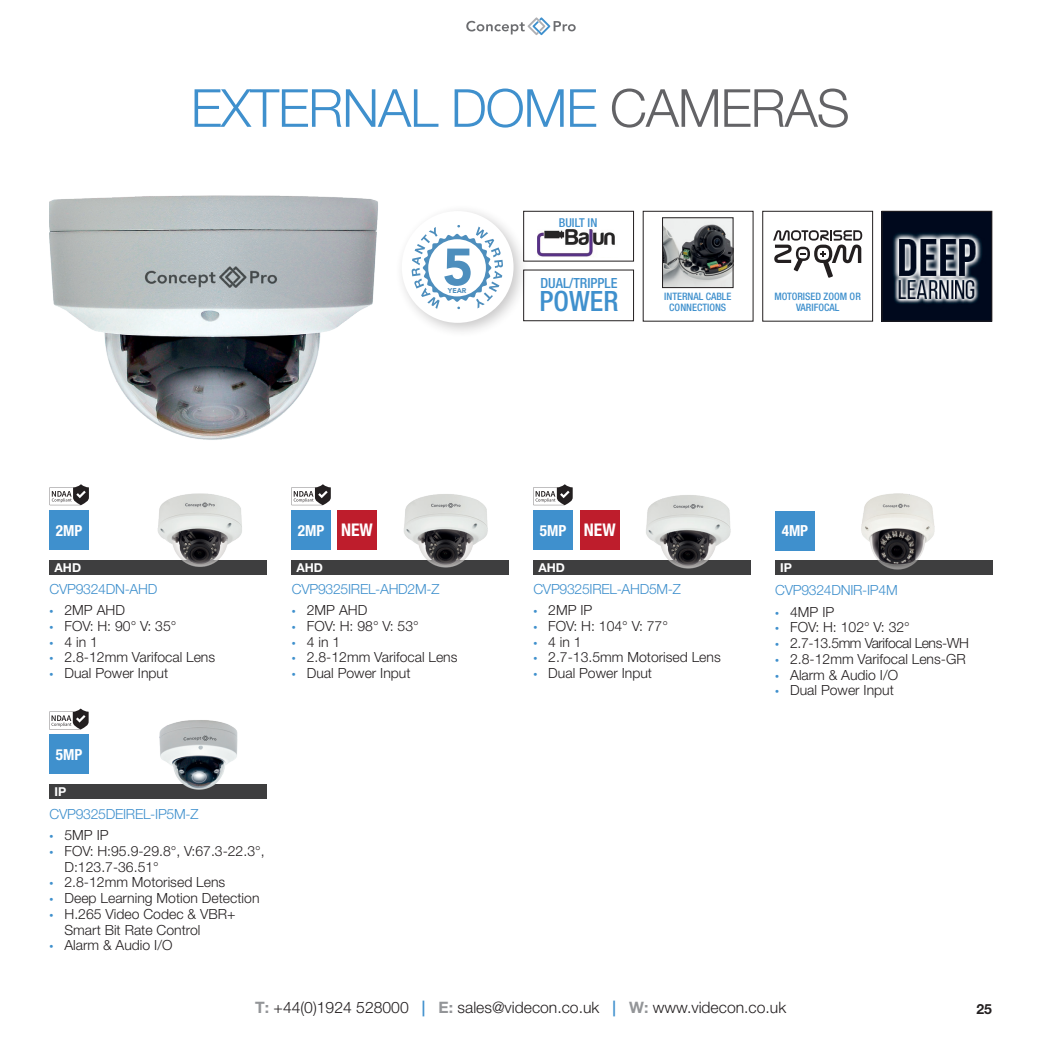
<style>
.page{position:relative;width:1042px;height:1042px;background:#fff}
.page>*{position:absolute;margin:0;border:0;box-sizing:border-box;transform-origin:0 0}
._03-Sub_Heading{font:300 52.5px "Helvetica Neue LT Pro";letter-spacing:-.02em;color:#3f90cd}
.t1{font:900 51.8px "Avenir";color:#4d8ebd}
.t2{font:500 condensed 28px "Helvetica Neue LT Pro";color:#3f90cd}
.t3{font:700 condensed 17.5px "Helvetica Neue LT Pro";color:#fff}
.t4{font:300 15.75px "Helvetica Neue LT Pro";color:#231f20}
.t5{font:700 condensed 15.22px "Helvetica Neue LT Pro";color:#fff}
.t6{font:300 14px/15.8px "Helvetica Neue LT Pro";color:#231f20}
.Body_text{font:300 14px "Helvetica Neue LT Pro";letter-spacing:-.02em;color:#3f90cd}
.t7{font:300 14px "Helvetica Neue LT Pro";letter-spacing:-.03em;color:#231f20}
.t8{font:500 condensed 14px "Helvetica Neue LT Pro";color:#3f90cd}
.t9{font:700 14px "Helvetica Neue LT Pro";color:#231f20}
.Body_text-2{font:700 12.25px "Helvetica Neue LT Pro";color:#fff}
.t10{font:500 condensed 12.25px "Helvetica Neue LT Pro";color:#3f90cd}
.t11{font:500 condensed 10.33px/10.5px "Helvetica Neue LT Pro";color:#3f90cd;text-align:center}
.t12{font:900 7px "Avenir";color:#4d8ebd}
.s1{color:#636366}
.s2{font-family:"Myriad Pro";font-weight:400;color:#3f90cd}
.s3{font-weight:700;color:#939598}
.s4{font-weight:500;color:#3f90cd}
</style>
<div class="page">
<div style="left:775px;top:560px;width:217px;height:15px;background:#3e3e3f"></div>
<div style="left:50px;top:784px;width:217px;height:15px;background:#3e3e3f"></div>
<div style="left:50px;top:560px;width:217px;height:15px;background:#3e3e3f"></div>
<div style="left:291px;top:560px;width:217px;height:15px;background:#3e3e3f"></div>
<div style="left:533px;top:560px;width:217px;height:15px;background:#3e3e3f"></div>
<img style="left:157px;top:493px;width:85px;height:74px">
<img style="left:861px;top:493px;width:74px;height:77px">
<img style="left:49px;top:195px;width:329px;height:245px">
<div style="left:50px;top:510px;width:39px;height:40px;background:#3f90cd"></div>
<div style="left:291px;top:510px;width:40px;height:40px;background:#3f90cd"></div>
<div style="left:533px;top:510px;width:40px;height:40px;background:#3f90cd"></div>
<div style="left:775px;top:511px;width:39px;height:39px;background:#3f90cd"></div>
<div style="left:50px;top:734px;width:39px;height:40px;background:#3f90cd"></div>
<div style="left:762px;top:211px;width:111px;height:110px;border:1px solid #231f20"></div>
<svg style="left:773px;top:230px;width:89px;height:48px"></svg>
<img style="left:159px;top:720px;width:79px;height:70px">
<img style="left:664px;top:220px;width:67px;height:66px">
<div style="left:662px;top:218px;width:71px;height:70px;border:1px solid #231f20"></div>
<img style="left:884px;top:213px;width:106px;height:106px">
<div style="left:882px;top:211px;width:110px;height:110px;border:1px solid #231f20"></div>
<img style="left:404px;top:494px;width:84px;height:74px">
<img style="left:646px;top:495px;width:85px;height:74px">
<div style="left:337px;top:510px;width:40px;height:40px;background:#be1d2c"></div>
<div style="left:580px;top:510px;width:39px;height:40px;background:#be1d2c"></div>
<svg style="left:291px;top:484px;width:40px;height:21px"></svg>
<svg style="left:533px;top:484px;width:40px;height:21px"></svg>
<svg style="left:49px;top:708px;width:40px;height:21px"></svg>
<div style="left:523px;top:211px;width:111px;height:50px;border:1px solid #231f20"></div>
<div style="left:523px;top:270px;width:111px;height:51px;border:1px solid #231f20"></div>
<img style="left:537px;top:229px;width:78px;height:28px">
<div style="left:394px;top:203px;width:135px;height:136px;background:#231f20;opacity:.25"></div>
<div style="left:402px;top:211px;width:111px;height:112px;background:#fff;border-radius:50%"></div>
<svg style="left:412px;top:225px;width:91px;height:84px"></svg>
<svg style="left:50px;top:484px;width:39px;height:21px"></svg>
<svg style="left:466px;top:17px;width:110px;height:18px"></svg>
<p class="_03-Sub_Heading" style="left:191px;top:76px;width:660px">EXTERNAL DOME <span class="s1">CAMERAS</span></p>
<p class="t1" style="left:443px;top:223px;width:32px">5</p>
<p class="t12" style="left:448px;top:284px;width:20px">YEAR</p>
<p class="t10" style="left:559px;top:216px;width:40px">BUILT IN</p>
<p class="t8" style="left:540px;top:275px;width:78px">DUAL/TRIPPLE</p>
<p class="t2" style="left:539px;top:284px;width:80px">POWER</p>
<p class="t11" style="left:664px;top:291px;width:69px">INTERNAL CABLE<br>CONNECTIONS</p>
<p class="t11" style="left:774px;top:291px;width:88px">MOTORISED ZOOM OR<br>VARIFOCAL</p>
<p class="t3" style="left:341px;top:519px;width:33px">NEW</p>
<p class="t3" style="left:584px;top:519px;width:33px">NEW</p>
<p class="t5" style="left:56px;top:521px;width:28px">2MP</p>
<p class="t5" style="left:298px;top:521px;width:28px">2MP</p>
<p class="t5" style="left:540px;top:521px;width:28px">5MP</p>
<p class="t5" style="left:781px;top:521px;width:28px">4MP</p>
<p class="Body_text-2" style="left:55px;top:560px;width:28px">AHD</p>
<p class="Body_text-2" style="left:296px;top:560px;width:28px">AHD</p>
<p class="Body_text-2" style="left:538px;top:560px;width:28px">AHD</p>
<p class="Body_text-2" style="left:780px;top:560px;width:13px">IP</p>
<p class="Body_text" style="left:50px;top:581px;width:109px">CVP9324DN-AHD</p>
<p class="Body_text" style="left:292px;top:581px;width:149px">CVP9325IREL-AHD2M-Z</p>
<p class="Body_text" style="left:775px;top:582px;width:124px">CVP9324DNIR-IP4M</p>
<p class="Body_text" style="left:533px;top:581px;width:149px">CVP9325IREL-AHD5M-Z</p>
<p class="t6" style="left:50px;top:602px;width:77px"><span class="s2">•</span> 2MP AHD</p>
<p class="t6" style="left:50px;top:617px;width:128px"><span class="s2">•</span> FOV: H: 90° V: 35°</p>
<p class="t6" style="left:50px;top:633px;width:50px"><span class="s2">•</span> 4 in 1</p>
<p class="t6" style="left:50px;top:649px;width:167px"><span class="s2">•</span> 2.8-12mm Varifocal Lens</p>
<p class="t6" style="left:50px;top:665px;width:120px"><span class="s2">•</span> Dual Power Input</p>
<p class="t5" style="left:56px;top:745px;width:28px">5MP</p>
<p class="Body_text-2" style="left:55px;top:784px;width:13px">IP</p>
<p class="Body_text" style="left:50px;top:805px;width:150px">CVP9325DEIREL-IP5M-Z</p>
<p class="t6" style="left:50px;top:827px;width:60px"><span class="s2">•</span> 5MP IP</p>
<p class="t6" style="left:64px;top:843px;width:202px;text-indent:-15px"><span class="s2">•</span> FOV: H:95.9-29.8°, V:67.3-22.3°,<br>D:123.7-36.51°</p>
<p class="t6" style="left:50px;top:874px;width:177px"><span class="s2">•</span> 2.8-12mm Motorised Lens</p>
<p class="t6" style="left:50px;top:890px;width:211px"><span class="s2">•</span> Deep Learning Motion Detection</p>
<p class="t6" style="left:64px;top:906px;width:172px;text-indent:-15px"><span class="s2">•</span> H.265 Video Codec &amp; VBR+<br>Smart Bit Rate Control</p>
<p class="t6" style="left:50px;top:937px;width:124px"><span class="s2">•</span> Alarm &amp; Audio I/O</p>
<p class="t6" style="left:292px;top:602px;width:77px"><span class="s2">•</span> 2MP AHD</p>
<p class="t6" style="left:292px;top:617px;width:128px"><span class="s2">•</span> FOV: H: 98° V: 53°</p>
<p class="t6" style="left:292px;top:633px;width:50px"><span class="s2">•</span> 4 in 1</p>
<p class="t6" style="left:292px;top:649px;width:167px"><span class="s2">•</span> 2.8-12mm Varifocal Lens</p>
<p class="t6" style="left:292px;top:665px;width:120px"><span class="s2">•</span> Dual Power Input</p>
<p class="t6" style="left:533px;top:602px;width:60px"><span class="s2">•</span> 2MP IP</p>
<p class="t6" style="left:533px;top:617px;width:136px"><span class="s2">•</span> FOV: H: 104° V: 77°</p>
<p class="t6" style="left:533px;top:633px;width:50px"><span class="s2">•</span> 4 in 1</p>
<p class="t6" style="left:533px;top:649px;width:189px"><span class="s2">•</span> 2.7-13.5mm Motorised Lens</p>
<p class="t6" style="left:533px;top:665px;width:120px"><span class="s2">•</span> Dual Power Input</p>
<p class="t6" style="left:775px;top:603px;width:60px"><span class="s2">•</span> 4MP IP</p>
<p class="t6" style="left:775px;top:619px;width:136px"><span class="s2">•</span> FOV: H: 102° V: 32°</p>
<p class="t7" style="left:775px;top:634px;width:195px"><span class="s2">•</span> 2.7-13.5mm Varifocal Lens-WH</p>
<p class="t6" style="left:775px;top:651px;width:192px"><span class="s2">•</span> 2.8-12mm Varifocal Lens-GR</p>
<p class="t6" style="left:775px;top:666px;width:124px"><span class="s2">•</span> Alarm &amp; Audio I/O</p>
<p class="t6" style="left:775px;top:682px;width:120px"><span class="s2">•</span> Dual Power Input</p>
<p class="t4" style="left:255px;top:998px;width:532px"><span class="s3">T:</span> +44(0)1924 528000 <span class="s4">|</span> <span class="s3">E:</span> sales@videcon.co.uk <span class="s4">|</span> <span class="s3">W:</span> www.videcon.co.uk</p>
<p class="t9" style="left:976px;top:1000px;width:17px">25</p>
</div>
